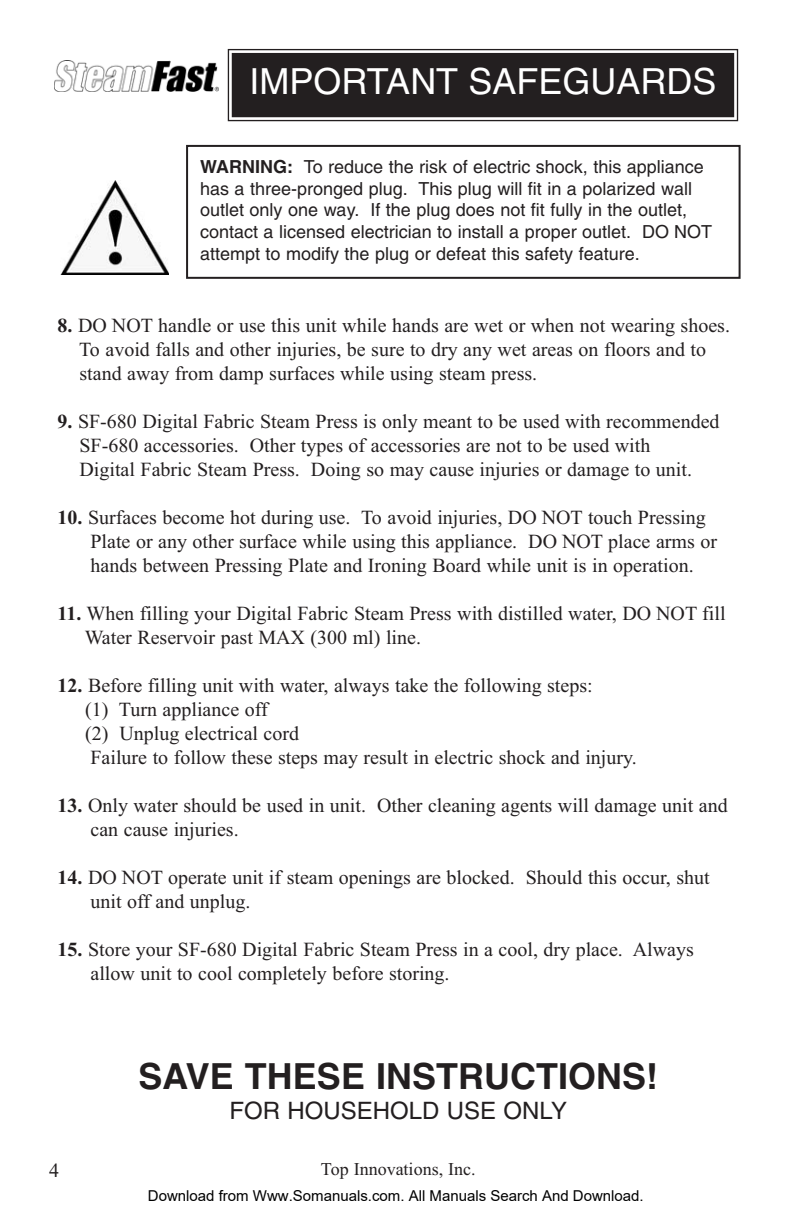
<style>
.page{position:relative;width:792px;height:1224px;background:#fff}
.page>*{position:absolute;margin:0;border:0;box-sizing:border-box;transform-origin:0 0}
.t1{font:700 36px "Helvetica";color:#231f20}
.t2{font:36px "Helvetica";color:#fff}
.t3{font:24px "Helvetica";color:#231f20}
.t4{font:20px/24px "Times New Roman";color:#231f20}
.t5{font:18px/21.6px "Helvetica";color:#231f20}
.t6{font:18px "Times New Roman";color:#231f20}
.t7{font:15px "Arial";color:#000}
.s1{font-weight:700}
</style>
<div class="page">
<div style="left:186px;top:145px;width:555px;height:134px;border:2px solid #231f20"></div>
<img style="left:60px;top:180px;width:109px;height:95px">
<div style="left:234px;top:55px;width:498px;height:60px;background:#231f20"></div>
<div style="left:228px;top:49px;width:510px;height:72px;border:1px solid #231f20"></div>
<div style="left:232px;top:53px;width:502px;height:64px;border:4px solid #231f20"></div>
<img style="left:54px;top:61px;width:164px;height:31px">
<h1 class="t2" style="left:250px;top:68px;width:468px">IMPORTANT SAFEGUARDS</h1>
<p class="t5" style="left:200px;top:158px;width:514px"><span class="s1">WARNING:</span> To reduce the risk of electric shock, this appliance has a three-pronged plug. This plug will fit in a polarized wall outlet only one way. If the plug does not fit fully in the outlet, contact a licensed electrician to install a proper outlet. DO NOT attempt to modify the plug or defeat this safety feature.</p>
<p class="t4" style="left:79px;top:315px;width:652px;text-indent:-22px"><span class="s1">8.</span> DO NOT handle or use this unit while hands are wet or when not wearing shoes.<br>To avoid falls and other injuries, be sure to dry any wet areas on floors and to stand away from damp surfaces while using steam press.</p>
<p class="t4" style="left:80px;top:411px;width:642px;text-indent:-22px"><span class="s1">9.</span> SF-680 Digital Fabric Steam Press is only meant to be used with recommended<br>SF-680 accessories. Other types of accessories are not to be used with<br>Digital Fabric Steam Press. Doing so may cause injuries or damage to unit.</p>
<p class="t4" style="left:91px;top:507px;width:628px;text-indent:-33px"><span class="s1">10.</span> Surfaces become hot during use. To avoid injuries, DO NOT touch Pressing<br>Plate or any other surface while using this appliance. DO NOT place arms or hands between Pressing Plate and Ironing Board while unit is in operation.</p>
<p class="t4" style="left:85px;top:603px;width:642px;text-indent:-27px"><span class="s1">11.</span> When filling your Digital Fabric Steam Press with distilled water, DO NOT fill<br>Water Reservoir past MAX (300 ml) line.</p>
<p class="t4" style="left:85px;top:675px;width:553px;text-indent:-28px"><span class="s1">12.</span> Before filling unit with water, always take the following steps:<br>(1) Turn appliance off<br>(2) Unplug electrical cord<br>Failure to follow these steps may result in electric shock and injury.</p>
<p class="t4" style="left:91px;top:795px;width:639px;text-indent:-33px"><span class="s1">13.</span> Only water should be used in unit. Other cleaning agents will damage unit and can cause injuries.</p>
<p class="t4" style="left:91px;top:867px;width:621px;text-indent:-33px"><span class="s1">14.</span> DO NOT operate unit if steam openings are blocked. Should this occur, shut unit off and unplug.</p>
<p class="t4" style="left:91px;top:939px;width:605px;text-indent:-33px"><span class="s1">15.</span> Store your SF-680 Digital Fabric Steam Press in a cool, dry place. Always allow unit to cool completely before storing.</p>
<h1 class="t1" style="left:139px;top:1063px;width:521px">SAVE THESE INSTRUCTIONS!</h1>
<p class="t3" style="left:230px;top:1102px;width:339px">FOR HOUSEHOLD USE ONLY</p>
<p class="t4" style="left:49px;top:1160px;width:11px">4</p>
<p class="t6" style="left:321px;top:1163px;width:156px">Top Innovations, Inc.</p>
<p class="t7" style="left:148px;top:1187px;width:497px">Download from Www.Somanuals.com. All Manuals Search And Download.</p>
</div>
